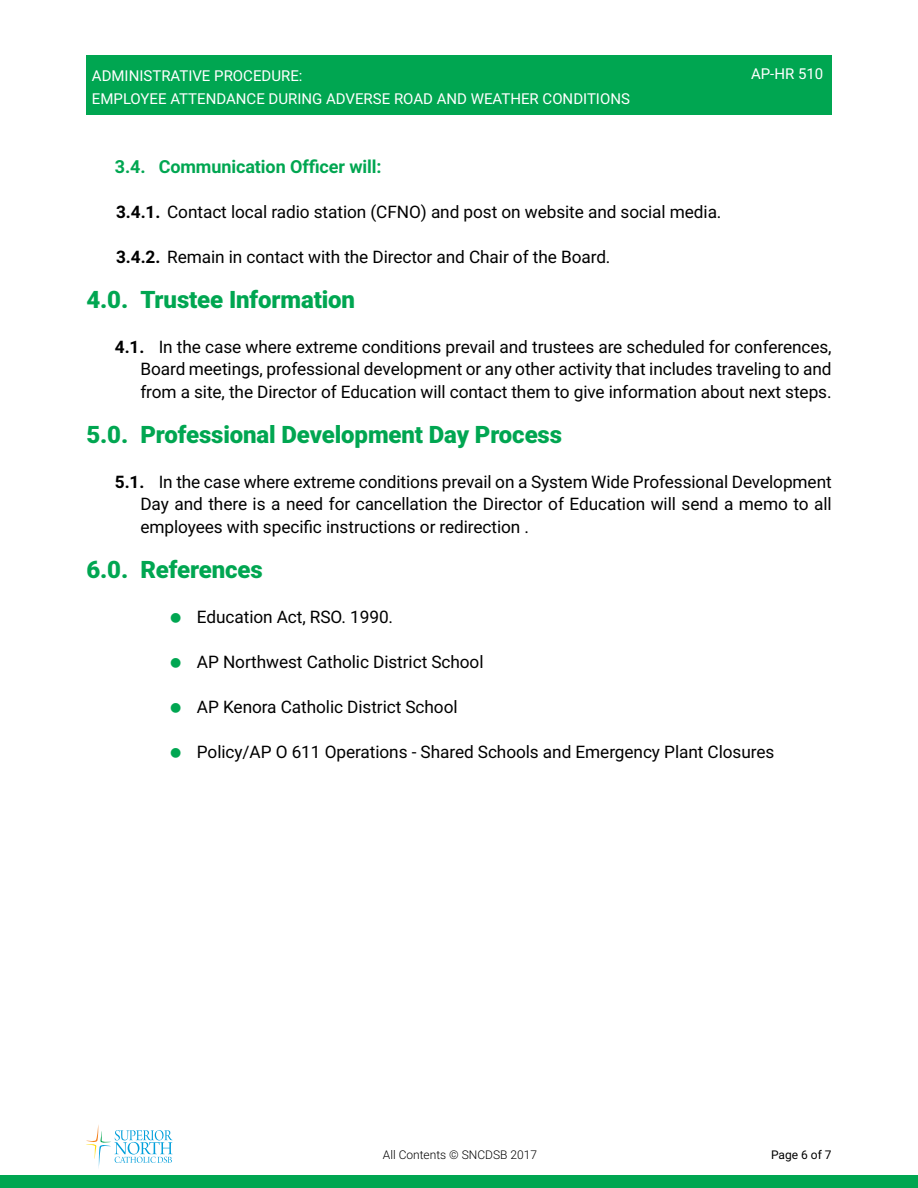
<style>
.page{position:relative;width:918px;height:1188px;background:#fff}
.page>*{position:absolute;margin:0;border:0;box-sizing:border-box;transform-origin:0 0}
.t1{font:900 24px "Roboto";letter-spacing:-.005em;color:#00a651}
.t2{font:700 18px "Roboto";letter-spacing:-.005em;color:#00a651}
.t3{font:17.25px/22.5px "Roboto";letter-spacing:-.005em;color:#000;text-align:justify}
.t4{font:15px/22.5px "Roboto";color:#fff}
.t5{font:300 12px "Roboto";color:#000}
.t6{font:12px "Roboto";color:#000}
.s1{font-weight:700}
</style>
<div class="page">
<div style="left:86px;top:55px;width:746px;height:60px;background:#00a651"></div>
<div style="left:0;top:1175px;width:918px;height:13px;background:#00a651"></div>
<svg style="left:86px;top:1125px;width:87px;height:43px"></svg>
<p class="t4" style="left:92px;top:64px;width:540px">ADMINISTRATIVE PROCEDURE:<br>EMPLOYEE ATTENDANCE DURING ADVERSE ROAD AND WEATHER CONDITIONS</p>
<p class="t4" style="left:751px;top:62px;width:74px">AP-HR 510</p>
<p class="t2" style="left:115px;top:154px;width:268px">3.4. Communication Officer will:</p>
<p class="t3" style="left:116px;top:200px;width:607px"><span class="s1">3.4.1.</span> Contact local radio station (CFNO) and post on website and social media.</p>
<p class="t3" style="left:116px;top:245px;width:496px"><span class="s1">3.4.2.</span> Remain in contact with the Director and Chair of the Board.</p>
<p class="t1" style="left:86px;top:282px;width:270px">4.0. Trustee Information</p>
<p class="t3" style="left:140px;top:335px;width:693px;text-indent:-26px"><span class="s1">4.1.</span> In the case where extreme conditions prevail and trustees are scheduled for conferences, Board meetings, professional development or any other activity that includes traveling to and from a site, the Director of Education will contact them to give information about next steps.</p>
<p class="t1" style="left:86px;top:417px;width:477px">5.0. Professional Development Day Process</p>
<p class="t3" style="left:140px;top:470px;width:693px;text-indent:-26px"><span class="s1">5.1.</span> In the case where extreme conditions prevail on a System Wide Professional Development Day and there is a need for cancellation the Director of Education will send a memo to all employees with specific instructions or redirection .</p>
<p class="t1" style="left:86px;top:552px;width:178px">6.0. References</p>
<p class="t3" style="left:197px;top:605px;width:198px">Education Act, RSO. 1990.</p>
<p class="t3" style="left:197px;top:650px;width:288px">AP Northwest Catholic District School</p>
<p class="t3" style="left:197px;top:695px;width:262px">AP Kenora Catholic District School</p>
<p class="t3" style="left:197px;top:740px;width:579px">Policy/AP O 611 Operations - Shared Schools and Emergency Plant Closures</p>
<p class="t5" style="left:383px;top:1146px;width:156px">All Contents © SNCDSB 2017</p>
<p class="t6" style="left:771px;top:1146px;width:62px">Page 6 of 7</p>
</div>
